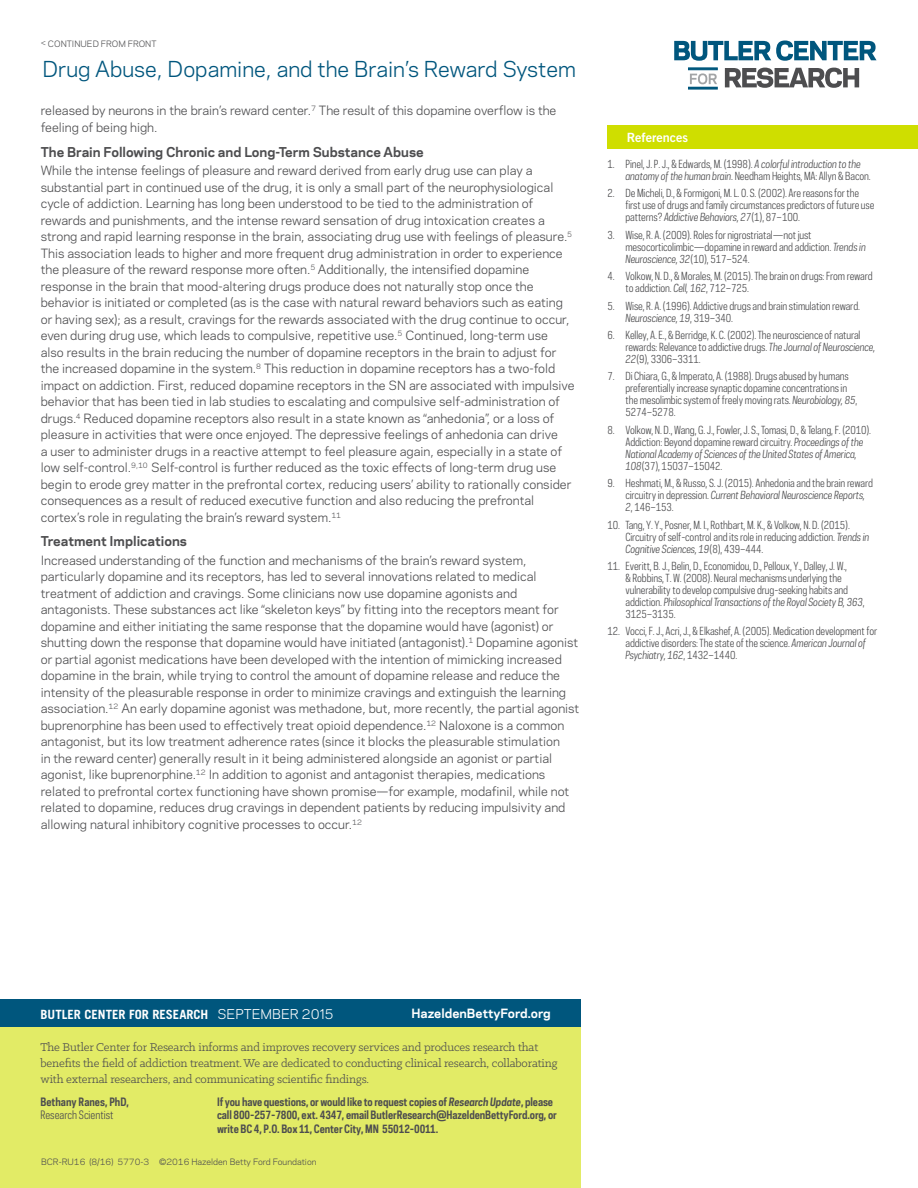
<style>
.page{position:relative;width:918px;height:1188px;background:#fff}
.page>*{position:absolute;margin:0;border:0;box-sizing:border-box;transform-origin:0 0}
.t1{font:20.7px "Polaris";color:#00567d}
.t2{font:12.75px/15.8px "Klinic Slab";letter-spacing:-.01em;color:#4d4d4f}
.t3{font:700 12.75px "Polaris";color:#4d4d4f}
.t4{font:700 12.75px "Trade Gothic";color:#fff}
.t5{font:12.75px "Trade Gothic Bold Two";color:#fff}
.t6{font:12px/16.5px "Polaris";color:#4d4d4f}
.t7{font:700 12px "Polaris";color:#fff}
.t8{font:700 10.8px/13.5px "Polaris Condensed";letter-spacing:-.01em;color:#4d4d4f}
.t9{font:10.8px "Polaris Condensed";color:#4d4d4f}
.t10{font:10.5px/12px "Polaris Condensed";letter-spacing:-.01em;color:#4d4d4f}
.t11{font:8.25px "Polaris";color:#4d4d4f}
.s1{font-size:7.5px}
.s2{font-style:italic}
.s3{font-family:"Polaris";font-weight:400}
</style>
<div class="page">
<div style="left:608px;top:125px;width:310px;height:24px;background:#cfde00"></div>
<div style="left:0;top:999px;width:580px;height:28px;background:#00567d"></div>
<div style="left:0;top:1027px;width:580px;height:161px;background:#e2eb66"></div>
<svg style="left:674px;top:41px;width:203px;height:20px"></svg>
<svg style="left:725px;top:68px;width:134px;height:20px"></svg>
<svg style="left:690px;top:73px;width:27px;height:11px"></svg>
<div style="left:688px;top:87px;width:30px;height:3px;border:1px solid #00567d"></div>
<div style="left:688px;top:67px;width:30px;height:3px;background:#005a7c;border:1px solid #00567d"></div>
<p class="t11" style="left:41px;top:38px;width:117px"><span class="s1">&lt;</span> CONTINUED FROM FRONT</p>
<h1 class="t1" style="left:43px;top:54px;width:535px">Drug Abuse, Dopamine, and the Brain’s Reward System</h1>
<p class="t6" style="left:41px;top:102px;width:517px">released by neurons in the brain’s reward center.<sup>7</sup> The result of this dopamine overflow is the feeling of being high.</p>
<p class="t3" style="left:41px;top:142px;width:384px">The Brain Following Chronic and Long-Term Substance Abuse</p>
<p class="t6" style="left:41px;top:162px;width:535px">While the intense feelings of pleasure and reward derived from early drug use can play a substantial part in continued use of the drug, it is only a small part of the neurophysiological cycle of addiction. Learning has long been understood to be tied to the administration of rewards and punishments, and the intense reward sensation of drug intoxication creates a strong and rapid learning response in the brain, associating drug use with feelings of pleasure.<sup>5<br></sup>This association leads to higher and more frequent drug administration in order to experience the pleasure of the reward response more often.<sup>5</sup> Additionally, the intensified dopamine response in the brain that mood-altering drugs produce does not naturally stop once the behavior is initiated or completed (as is the case with natural reward behaviors such as eating or having sex); as a result, cravings for the rewards associated with the drug continue to occur, even during drug use, which leads to compulsive, repetitive use.<sup>5</sup> Continued, long-term use<br>also results in the brain reducing the number of dopamine receptors in the brain to adjust for the increased dopamine in the system.<sup>8</sup> This reduction in dopamine receptors has a two-fold impact on addiction. First, reduced dopamine receptors in the SN are associated with impulsive behavior that has been tied in lab studies to escalating and compulsive self-administration of drugs.<sup>4</sup> Reduced dopamine receptors also result in a state known as “anhedonia”, or a loss of pleasure in activities that were once enjoyed. The depressive feelings of anhedonia can drive<br>a user to administer drugs in a reactive attempt to feel pleasure again, especially in a state of low self-control.<sup>9,10</sup> Self-control is further reduced as the toxic effects of long-term drug use begin to erode grey matter in the prefrontal cortex, reducing users’ ability to rationally consider consequences as a result of reduced executive function and also reducing the prefrontal cortex’s role in regulating the brain’s reward system.<sup>11</sup></p>
<p class="t3" style="left:41px;top:532px;width:148px">Treatment Implications</p>
<p class="t6" style="left:41px;top:551px;width:540px">Increased understanding of the function and mechanisms of the brain’s reward system, particularly dopamine and its receptors, has led to several innovations related to medical treatment of addiction and cravings. Some clinicians now use dopamine agonists and antagonists. These substances act like “skeleton keys” by fitting into the receptors meant for dopamine and either initiating the same response that the dopamine would have (agonist) or shutting down the response that dopamine would have initiated (antagonist).<sup>1</sup> Dopamine agonist or partial agonist medications have been developed with the intention of mimicking increased dopamine in the brain, while trying to control the amount of dopamine release and reduce the intensity of the pleasurable response in order to minimize cravings and extinguish the learning association.<sup>12</sup> An early dopamine agonist was methadone, but, more recently, the partial agonist buprenorphine has been used to effectively treat opioid dependence.<sup>12</sup> Naloxone is a common antagonist, but its low treatment adherence rates (since it blocks the pleasurable stimulation<br>in the reward center) generally result in it being administered alongside an agonist or partial agonist, like buprenorphine.<sup>12</sup> In addition to agonist and antagonist therapies, medications related to prefrontal cortex functioning have shown promise—for example, modafinil, while not related to dopamine, reduces drug cravings in dependent patients by reducing impulsivity and allowing natural inhibitory cognitive processes to occur.<sup>12</sup></p>
<p class="t5" style="left:627px;top:129px;width:63px">References</p>
<p class="t10" style="left:625px;top:158px;width:247px;text-indent:-18px">1. Pinel, J. P. J., &amp; Edwards, M. (1998). <span class="s2">A colorful introduction to the anatomy of the human brain</span>. Needham Heights, MA: Allyn &amp; Bacon.</p>
<p class="t10" style="left:625px;top:187px;width:250px;text-indent:-18px">2. De Micheli, D., &amp; Formigoni, M. L. O. S. (2002). Are reasons for the first use of drugs and family circumstances predictors of future use patterns? <span class="s2">Addictive Behaviors, 27</span>(1), 87–100.</p>
<p class="t10" style="left:625px;top:229px;width:242px;text-indent:-18px">3. Wise, R. A. (2009). Roles for nigrostriatal—not just mesocorticolimbic—dopamine in reward and addiction. <span class="s2">Trends in<br>Neuroscience, 32</span>(10), 517–524.</p>
<p class="t10" style="left:625px;top:270px;width:249px;text-indent:-18px">4. Volkow, N. D., &amp; Morales, M. (2015). The brain on drugs: From reward to addiction. <span class="s2">Cell, 162</span>, 712–725.</p>
<p class="t10" style="left:625px;top:299px;width:236px;text-indent:-18px">5. Wise, R. A. (1996). Addictive drugs and brain stimulation reward.<br><span class="s2">Neuroscience, 19</span>, 319–340.</p>
<p class="t10" style="left:625px;top:329px;width:251px;text-indent:-18px">6. Kelley, A. E., &amp; Berridge, K. C. (2002). The neuroscience of natural rewards: Relevance to addictive drugs. <span class="s2">The Journal of Neuroscience,<br>22</span>(9), 3306–3311.</p>
<p class="t10" style="left:625px;top:370px;width:233px;text-indent:-18px">7. Di Chiara, G., &amp; Imperato, A. (1988). Drugs abused by humans preferentially increase synaptic dopamine concentrations in the mesolimbic system of freely moving rats. <span class="s2">Neurobiology, 85</span>, 5274–5278.</p>
<p class="t10" style="left:625px;top:424px;width:247px;text-indent:-18px">8. Volkow, N. D., Wang, G. J., Fowler, J. S., Tomasi, D., &amp; Telang, F. (2010).<br>Addiction: Beyond dopamine reward circuitry. <span class="s2">Proceedings of the National Academy of Sciences of the United States of America, 108</span>(37), 15037–15042.</p>
<p class="t10" style="left:625px;top:477px;width:249px;text-indent:-18px">9. Heshmati, M., &amp; Russo, S. J. (2015). Anhedonia and the brain reward circuitry in depression. <span class="s2">Current Behavioral Neuroscience Reports,<br>2</span>, 146–153.</p>
<p class="t10" style="left:625px;top:518px;width:245px;text-indent:-18px">10. Tang, Y. Y., Posner, M. I., Rothbart, M. K., &amp; Volkow, N. D. (2015).<br>Circuitry of self-control and its role in reducing addiction. <span class="s2">Trends in<br>Cognitive Sciences, 19</span>(8), 439–444.</p>
<p class="t10" style="left:625px;top:560px;width:241px;text-indent:-18px">11. Everitt, B. J., Belin, D., Economidou, D., Pelloux, Y., Dalley, J. W.,<br>&amp; Robbins, T. W. (2008). Neural mechanisms underlying the vulnerability to develop compulsive drug-seeking habits and addiction. <span class="s2">Philosophical Transactions of the Royal Society B, 363</span>, 3125–3135.</p>
<p class="t10" style="left:625px;top:625px;width:253px;text-indent:-18px">12. Vocci, F. J., Acri, J., &amp; Elkashef, A. (2005). Medication development for addictive disorders: The state of the science. <span class="s2">American Journal of<br>Psychiatry, 162</span>, 1432–1440.</p>
<p class="t4" style="left:40px;top:1006px;width:294px">BUTLER CENTER FOR RESEARCH <span class="s3">SEPTEMBER 2015</span></p>
<p class="t7" style="left:412px;top:1005px;width:141px">HazeldenBettyFord.org</p>
<p class="t2" style="left:40px;top:1039px;width:519px">The Butler Center for Research informs and improves recovery services and produces research that benefits the field of addiction treatment. We are dedicated to conducting clinical research, collaborating with external researchers, and communicating scientific findings.</p>
<p class="t8" style="left:40px;top:1095px;width:90px">Bethany Ranes, PhD,</p>
<p class="t9" style="left:40px;top:1108px;width:75px">Research Scientist</p>
<p class="t8" style="left:217px;top:1095px;width:341px">If you have questions, or would like to request copies of <span class="s2">Research Update</span>, please call 800-257-7800, ext. 4347, email ButlerResearch@HazeldenBettyFord.org, or write BC 4, P.O. Box 11, Center City, MN 55012-0011.</p>
<p class="t11" style="left:41px;top:1155px;width:277px">BCR-RU16 (8/16) 5770-3 ©2016 Hazelden Betty Ford Foundation</p>
</div>
